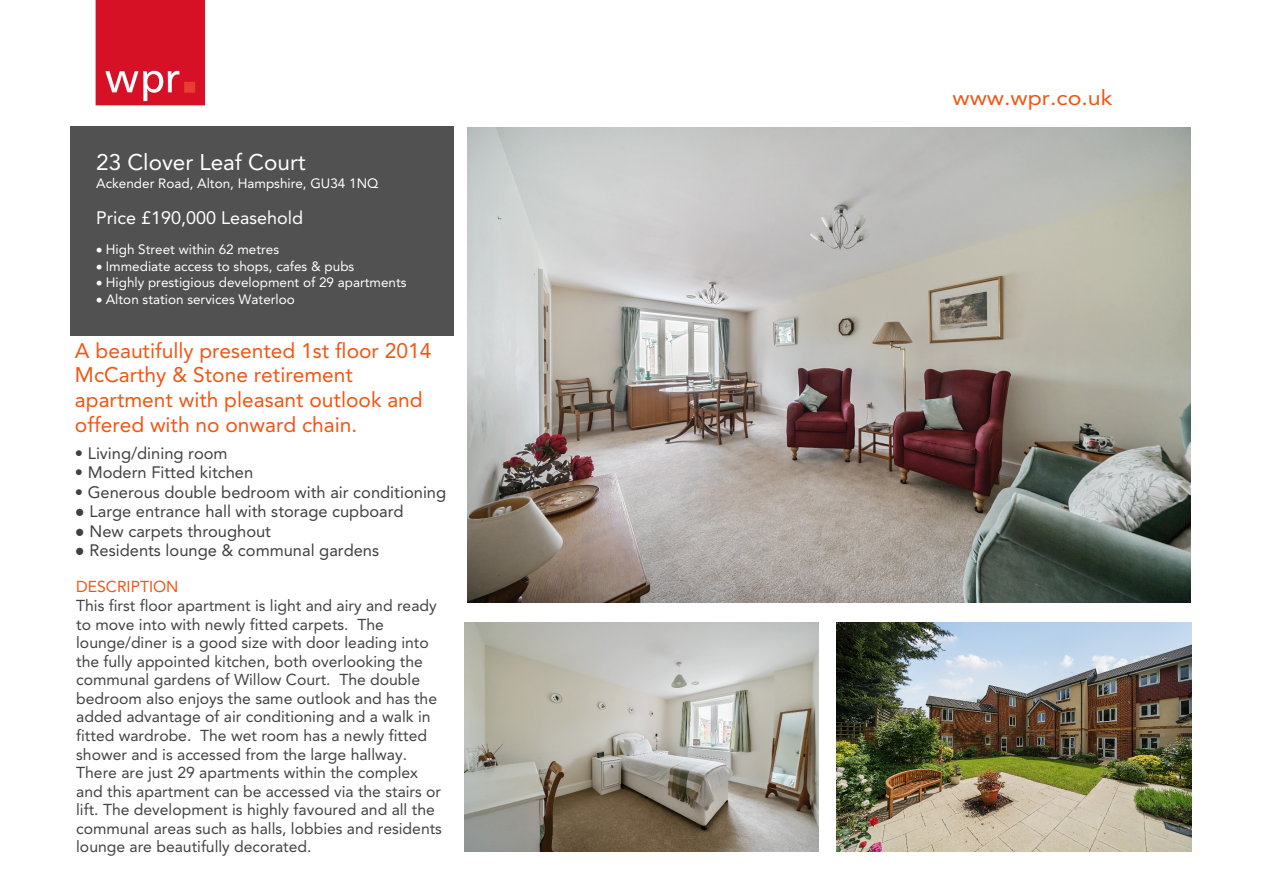
<style>
.page{position:relative;width:1263px;height:893px;background:#fff}
.page>*{position:absolute;margin:0;border:0;box-sizing:border-box;transform-origin:0 0}
.t1{font:22.5px "Avenir LT Std";color:#fff}
.t2{font:21px/24.8px "Avenir LT Std";color:#f25513}
.t3{font:21px "Avenir LT Std";color:#f25513;scale:1.11 1}
.t4{font:18px "Avenir LT Std";color:#fff}
.t5{font:16.5px "Avenir LT Std";color:#404040}
.t6{font:15.75px/18.6px "Avenir LT Std";color:#424242}
.t7{font:15.75px "Avenir LT Std";color:#f25513}
.t8{font:13.5px/17px "Avenir LT Std";color:#fff}
.s1{font-family:"Times New Roman"}
</style>
<div class="page">
<img style="left:96px;top:0;width:109px;height:105px">
<div style="left:70px;top:126px;width:383px;height:209px;background:#515151"></div>
<img style="left:468px;top:128px;width:722px;height:475px">
<img style="left:465px;top:622px;width:354px;height:230px">
<img style="left:837px;top:622px;width:354px;height:230px">
<h1 class="t1" style="left:96px;top:153px;width:211px">23 Clover Leaf Court</h1>
<p class="t8" style="left:96px;top:176px;width:284px">Ackender Road, Alton, Hampshire, GU34 1NQ</p>
<p class="t4" style="left:96px;top:211px;width:208px">Price £190,000 Leasehold</p>
<p class="t8" style="left:106px;top:242px;width:302px">High Street within 62 metres<br>Immediate access to shops, cafes &amp; pubs<br>Highly prestigious development of 29 apartments Alton station services Waterloo</p>
<h2 class="t2" style="left:75px;top:340px;width:358px">A beautifully presented 1st floor 2014<br>McCarthy &amp; Stone retirement apartment with pleasant outlook and offered with no onward chain.</h2>
<p class="t5" style="left:75px;top:446px;width:154px">• Living/dining room</p>
<p class="t5" style="left:75px;top:466px;width:180px">• Modern Fitted kitchen</p>
<p class="t5" style="left:75px;top:485px;width:373px">• Generous double bedroom with air conditioning</p>
<p class="t5" style="left:75px;top:505px;width:330px"><span class="s1">●</span> Large entrance hall with storage cupboard</p>
<p class="t5" style="left:75px;top:524px;width:198px"><span class="s1">●</span> New carpets throughout</p>
<p class="t5" style="left:75px;top:544px;width:306px"><span class="s1">●</span> Residents lounge &amp; communal gardens</p>
<p class="t7" style="left:76px;top:581px;width:104px">DESCRIPTION</p>
<p class="t6" style="left:76px;top:598px;width:367px">This first floor apartment is light and airy and ready to move into with newly fitted carpets. The lounge/diner is a good size with door leading into the fully appointed kitchen, both overlooking the communal gardens of Willow Court. The double bedroom also enjoys the same outlook and has the added advantage of air conditioning and a walk in fitted wardrobe. The wet room has a newly fitted shower and is accessed from the large hallway.<br>There are just 29 apartments within the complex and this apartment can be accessed via the stairs or lift. The development is highly favoured and all the communal areas such as halls, lobbies and residents lounge are beautifully decorated.</p>
<h2 class="t3" style="left:952px;top:89px;width:146px">www.wpr.co.uk</h2>
</div>
